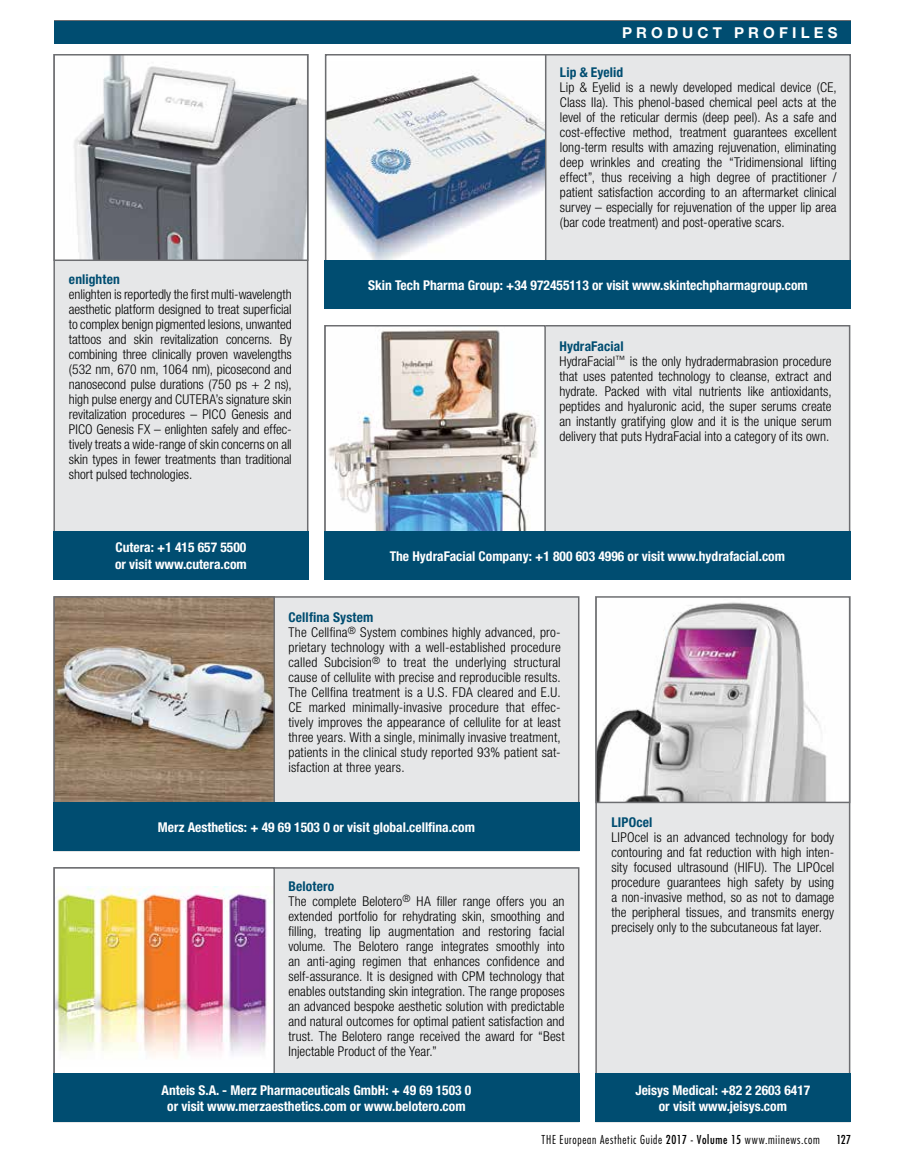
<style>
.page{position:relative;width:905px;height:1175px;background:#fff}
.page>*{position:absolute;margin:0;border:0;box-sizing:border-box;transform-origin:0 0}
.t1{font:700 15px "Helvetica Neue LT Std";letter-spacing:.275em;color:#fff}
.t2{font:300 condensed 13.5px/15px "Helvetica Neue LT Std";letter-spacing:.005em;color:#000}
.t3{font:700 condensed 13.5px/16.2px "Helvetica Neue LT Std";color:#fff;text-align:center}
.t4{font:700 condensed 13.5px "Helvetica Neue LT Std";letter-spacing:.01em;color:#004d71}
.t5{font:300 condensed 12px "Futura";letter-spacing:.06em;color:#000}
.t6{font:condensed 12px "Futura";color:#000}
.s1{font-weight:700;color:#004d71}
.s2{font-weight:400}
</style>
<div class="page">
<div style="left:54px;top:21px;width:796px;height:23px;background:#004d71"></div>
<div style="left:324px;top:325px;width:526px;height:255px;background:#e6e7e8;border:2px solid #6d6e71"></div>
<img style="left:327px;top:328px;width:216px;height:203px">
<div style="left:324px;top:325px;width:222px;height:209px;border:2px solid #6d6e71"></div>
<div style="left:324px;top:531px;width:526px;height:49px;background:#004d71"></div>
<div style="left:53px;top:54px;width:255px;height:526px;background:#e6e7e8;border:2px solid #6d6e71"></div>
<img style="left:56px;top:57px;width:249px;height:201px">
<div style="left:53px;top:54px;width:255px;height:207px;border:2px solid #6d6e71"></div>
<div style="left:53px;top:531px;width:255px;height:49px;background:#004d71"></div>
<div style="left:595px;top:596px;width:255px;height:526px;background:#e6e7e8;border:2px solid #6d6e71"></div>
<img style="left:598px;top:599px;width:249px;height:201px">
<div style="left:595px;top:596px;width:255px;height:207px;border:2px solid #6d6e71"></div>
<div style="left:595px;top:1073px;width:255px;height:49px;background:#004d71"></div>
<div style="left:53px;top:596px;width:526px;height:255px;background:#e6e7e8;border:2px solid #6d6e71"></div>
<img style="left:56px;top:599px;width:216px;height:203px">
<div style="left:53px;top:596px;width:222px;height:209px;border:2px solid #6d6e71"></div>
<div style="left:53px;top:802px;width:526px;height:49px;background:#004d71"></div>
<div style="left:325px;top:54px;width:525px;height:255px;background:#e6e7e8;border:2px solid #6d6e71"></div>
<div style="left:326px;top:55px;width:219px;height:207px;background:#fff"></div>
<img style="left:328px;top:73px;width:215px;height:187px">
<div style="left:325px;top:54px;width:221px;height:209px;border:2px solid #6d6e71"></div>
<div style="left:325px;top:260px;width:525px;height:49px;background:#004d71"></div>
<div style="left:53px;top:867px;width:526px;height:255px;background:#e6e7e8;border:2px solid #6d6e71"></div>
<div style="left:54px;top:868px;width:220px;height:207px;background:#fff"></div>
<img style="left:56px;top:886px;width:211px;height:173px">
<div style="left:53px;top:867px;width:222px;height:209px;border:2px solid #6d6e71"></div>
<div style="left:53px;top:1073px;width:526px;height:49px;background:#004d71"></div>
<p class="t1" style="left:622px;top:23px;width:217px">PRODUCT PROFILES</p>
<p class="t4" style="left:69px;top:271px;width:52px">enlighten</p>
<p class="t2" style="left:69px;top:287px;width:224px;text-align:justify">enlighten is reportedly the first multi-wavelength aesthetic platform designed to treat superficial to complex benign pigmented lesions, unwanted tattoos and skin revitalization concerns. By combining three clinically proven wavelengths (532 nm, 670 nm, 1064 nm), picosecond and nanosecond pulse durations (750 ps + 2 ns), high pulse energy and CUTERA’s signature skin revitalization procedures – PICO Genesis and PICO Genesis FX – enlighten safely and effec&shy;tively treats a wide-range of skin concerns on all skin types in fewer treatments than traditional short pulsed technologies.</p>
<p class="t3" style="left:115px;top:539px;width:133px;text-align:left">Cutera: +1 415 657 5500 or visit www.cutera.com</p>
<p class="t4" style="left:560px;top:64px;width:65px">Lip &amp; Eyelid</p>
<p class="t2" style="left:560px;top:80px;width:278px;text-align:justify">Lip &amp; Eyelid is a newly developed medical device (CE, Class IIa). This phenol-based chemical peel acts at the level of the reticular dermis (deep peel). As a safe and cost-effective method, treatment guarantees excellent long-term results with amazing rejuvenation, eliminating deep wrinkles and creating the “Tridimensional lifting effect”, thus receiving a high degree of practitioner / patient satisfaction according to an aftermarket clinical survey – especially for rejuvenation of the upper lip area (bar code treatment) and post-operative scars.</p>
<p class="t3" style="left:368px;top:276px;width:441px">Skin Tech Pharma Group: +34 972455113 or visit www.skintechpharmagroup.com</p>
<p class="t2" style="left:559px;top:339px;width:274px"><span class="s1">HydraFacial<br></span>HydraFacial<sup>™</sup> is the only hydradermabrasion procedure that uses patented technology to cleanse, extract and hydrate. Packed with vital nutrients like antioxidants, peptides and hyaluronic acid, the super serums create an instantly gratifying glow and it is the unique serum delivery that puts HydraFacial into a category of its own.</p>
<p class="t3" style="left:389px;top:547px;width:397px">The HydraFacial Company: +1 800 603 4996 or visit www.hydrafacial.com</p>
<p class="t2" style="left:288px;top:610px;width:274px"><span class="s1">Cellfina System<br></span>The Cellfina<sup>®</sup> System combines highly advanced, pro&shy;prietary technology with a well-established procedure called Subcision<sup>®</sup> to treat the underlying structural cause of cellulite with precise and reproducible results.<br>The Cellfina treatment is a U.S. FDA cleared and E.U.<br>CE marked minimally-invasive procedure that effec&shy;tively improves the appearance of cellulite for at least three years. With a single, minimally invasive treatment, patients in the clinical study reported 93% patient sat&shy;isfaction at three years.</p>
<p class="t3" style="left:158px;top:818px;width:318px">Merz Aesthetics: + 49 69 1503 0 or visit global.cellfina.com</p>
<p class="t2" style="left:288px;top:878px;width:277px"><span class="s1">Belotero<br></span>The complete Belotero<sup>®</sup> HA filler range offers you an extended portfolio for rehydrating skin, smoothing and filling, treating lip augmentation and restoring facial volume. The Belotero range integrates smoothly into an anti-aging regimen that enhances confidence and self-assurance. It is designed with CPM technology that enables outstanding skin integration. The range proposes an advanced bespoke aesthetic solution with predictable and natural outcomes for optimal patient satisfaction and trust. The Belotero range received the award for “Best Injectable Product of the Year.”</p>
<p class="t3" style="left:161px;top:1081px;width:311px">Anteis S.A. - Merz Pharmaceuticals GmbH: + 49 69 1503 0 or visit www.merzaesthetics.com or www.belotero.com</p>
<p class="t4" style="left:611px;top:814px;width:42px">LIPOcel</p>
<p class="t2" style="left:611px;top:830px;width:224px;text-align:justify">LIPOcel is an advanced technology for body contouring and fat reduction with high inten&shy;sity focused ultrasound (HIFU). The LIPOcel procedure guarantees high safety by using a non-invasive method, so as not to damage the peripheral tissues, and transmits energy precisely only to the subcutaneous fat layer.</p>
<p class="t3" style="left:635px;top:1081px;width:176px">Jeisys Medical: +82 2 2603 6417 or visit www.jeisys.com</p>
<p class="t5" style="left:541px;top:1132px;width:280px">THE European Aesthetic Guide <span class="s2">2017 - Volume 15</span> www.miinews.com</p>
<p class="t6" style="left:836px;top:1132px;width:16px">127</p>
</div>
